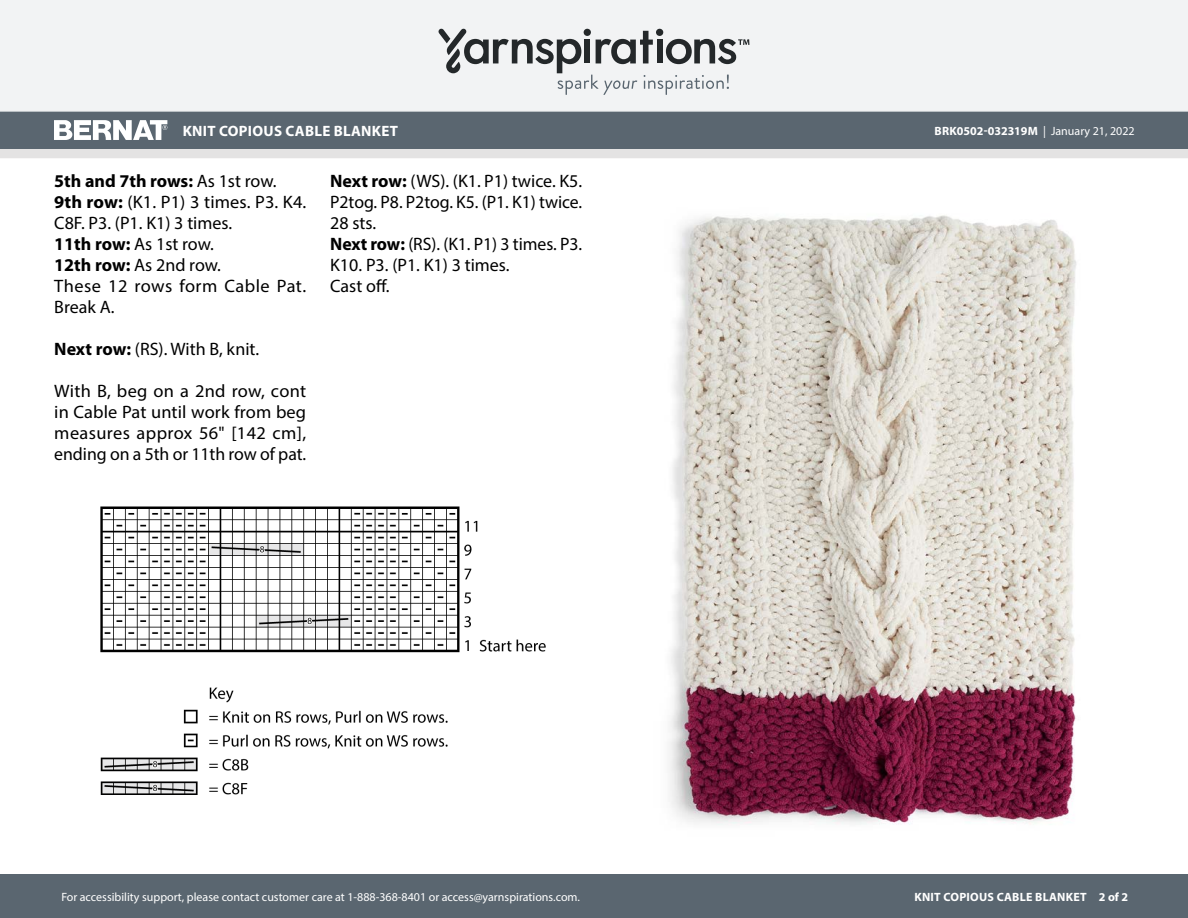
<style>
.page{position:relative;width:1188px;height:918px;background:#fff}
.page>*{position:absolute;margin:0;border:0;box-sizing:border-box;transform-origin:0 0}
.Body_-__Auto_Style_w{font:18px/21px "Myriad Pro";color:#000}
.Body_-__Auto_Style_w-2{font:18px/21px "Myriad Pro";letter-spacing:.02em;color:#000}
.Body_-__Auto_Style_w-3{font:700 18px "Myriad Pro";color:#000}
.t1{font:700 15px "Myriad Pro";letter-spacing:.02em;color:#fff}
.t2{font:12px "Myriad Pro";color:#fff}
.t3{font:700 12px "Myriad Pro";color:#fff}
.t4{font:700 12px "Myriad Pro";letter-spacing:.02em;color:#fff}
.s1{font-weight:400}
.s2{font-weight:700}
</style>
<div class="page">
<div style="left:0;top:875px;width:1188px;height:43px;background:#5a6670"></div>
<div style="left:0;top:149px;width:1188px;height:9px;background:#e4e3e3"></div>
<div style="left:0;top:111px;width:1188px;height:38px;background:#5a6670"></div>
<div style="left:0;top:0;width:1188px;height:112px;background:#f2f3f4"></div>
<svg style="left:438px;top:29px;width:311px;height:66px"></svg>
<svg style="left:54px;top:120px;width:113px;height:20px"></svg>
<img style="left:100px;top:506px;width:446px;height:289px">
<img style="left:669px;top:215px;width:408px;height:610px">
<p class="t1" style="left:183px;top:121px;width:217px">KNIT COPIOUS CABLE BLANKET</p>
<p class="t3" style="left:935px;top:123px;width:202px">BRK0502-032319M <span class="s1">| January 21, 2022</span></p>
<p class="Body_-__Auto_Style_w-3" style="left:54px;top:169px;width:224px">5th and 7th rows: <span class="s1">As 1st row.</span></p>
<p class="Body_-__Auto_Style_w" style="left:54px;top:191px;width:254px"><span class="s2">9th row:</span> (K1. P1) 3 times. P3. K4.<br>C8F. P3. (P1. K1) 3 times.</p>
<p class="Body_-__Auto_Style_w" style="left:54px;top:233px;width:161px"><span class="s2">11th row:</span> As 1st row.</p>
<p class="Body_-__Auto_Style_w" style="left:54px;top:254px;width:168px"><span class="s2">12th row:</span> As 2nd row.</p>
<p class="Body_-__Auto_Style_w-2" style="left:54px;top:275px;width:253px">These 12 rows form Cable Pat.<br>Break A.</p>
<p class="Body_-__Auto_Style_w" style="left:54px;top:338px;width:206px"><span class="s2">Next row:</span> (RS). With B, knit.</p>
<p class="Body_-__Auto_Style_w" style="left:54px;top:380px;width:253px;text-align:justify">With B, beg on a 2nd row, cont in Cable Pat until work from beg measures approx 56" [142 cm], ending on a 5th or 11th row of pat.</p>
<p class="Body_-__Auto_Style_w" style="left:330px;top:170px;width:253px;text-align:justify"><span class="s2">Next row:</span> (WS). (K1. P1) twice. K5.<br>P2tog. P8. P2tog. K5. (P1. K1) twice.<br>28 sts.</p>
<p class="Body_-__Auto_Style_w" style="left:330px;top:233px;width:253px"><span class="s2">Next row:</span> (RS). (K1. P1) 3 times. P3.<br>K10. P3. (P1. K1) 3 times.</p>
<p class="Body_-__Auto_Style_w" style="left:330px;top:275px;width:61px">Cast off.</p>
<p class="t2" style="left:61px;top:889px;width:520px">For accessibility support, please contact customer care at 1-888-368-8401 or access@yarnspirations.com.</p>
<p class="t4" style="left:915px;top:889px;width:215px">KNIT COPIOUS CABLE BLANKET 2 of 2</p>
</div>
